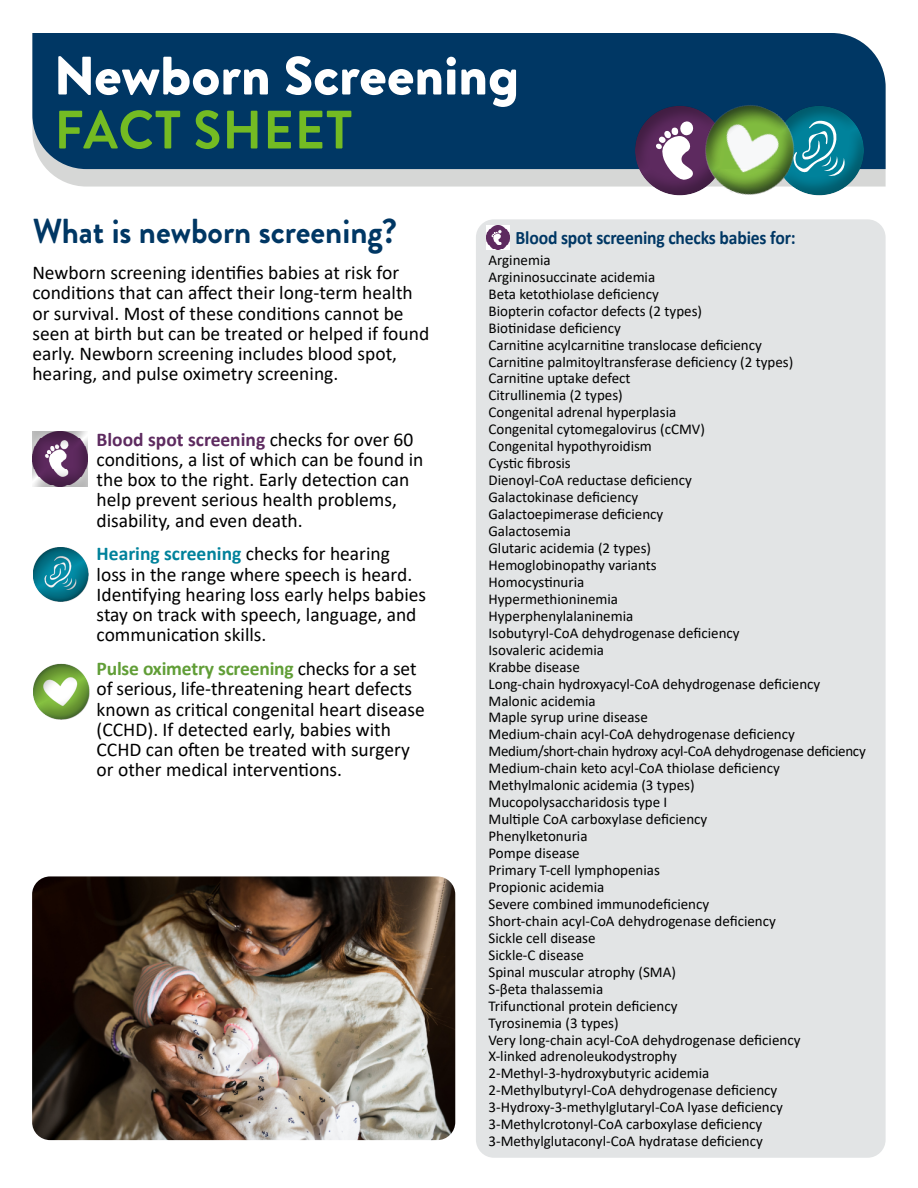
<style>
.page{position:relative;width:918px;height:1188px;background:#fff}
.page>*{position:absolute;margin:0;border:0;box-sizing:border-box;transform-origin:0 0}
.t1{font:900 54px/54px "Brandon Text";color:#fff}
.t2{font:700 34.65px "Brandon Grotesque";color:#003764;scale:.95 1}
.t3{font:19.5px/20.2px "Calibri";color:#000}
.t4{font:700 19.05px "Calibri";letter-spacing:-.01em;color:#003764;scale:.92 1}
.t5{font:15px/17px "Calibri";color:#000}
.s1{font-family:"Brandon Grotesque";font-weight:700;color:#74bb23}
.s2{font-weight:700;color:#5d2a5f}
.s3{font-weight:700;color:#00829b}
.s4{font-weight:700;color:#619e37}
</style>
<div class="page">
<div style="left:476px;top:219px;width:410px;height:939px;background:#e2e4e5;border-radius:18px"></div>
<svg style="left:47px;top:169px;width:839px;height:18px;background:#d6d8d7"></svg>
<div style="left:32px;top:33px;width:854px;height:136px;background:#003764"></div>
<img style="left:486px;top:226px;width:24px;height:23px">
<svg style="left:486px;top:249px;width:24px;height:1px"></svg>
<img style="left:32px;top:876px;width:423px;height:264px">
<div style="left:18px;top:420px;width:82px;height:68px;background:#000;opacity:.3"></div>
<div style="left:19px;top:536px;width:82px;height:68px;background:#000;opacity:.3"></div>
<div style="left:20px;top:653px;width:84px;height:69px;background:#000;opacity:.31"></div>
<div style="left:761px;top:96px;width:115px;height:102px;background:#000;opacity:.31"></div>
<div style="left:621px;top:96px;width:116px;height:102px;background:#000;opacity:.31"></div>
<svg style="left:656px;top:75px;width:189px;height:123px"></svg>
<h1 class="t1" style="left:54px;top:48px;width:466px">Newborn Screening<br><span class="s1">FACT SHEET</span></h1>
<h2 class="t2" style="left:33px;top:207px;width:385px">What is newborn screening?</h2>
<p class="t3" style="left:32px;top:262px;width:398px">Newborn screening identifies babies at risk for conditions that can affect their long-term health or survival. Most of these conditions cannot be seen at birth but can be treated or helped if found early. Newborn screening includes blood spot, hearing, and pulse oximetry screening.</p>
<p class="t3" style="left:97px;top:429px;width:328px"><span class="s2">Blood spot screening</span> checks for over 60 conditions, a list of which can be found in the box to the right. Early detection can help prevent serious health problems, disability, and even death.</p>
<p class="t3" style="left:97px;top:543px;width:331px"><span class="s3">Hearing screening</span> checks for hearing<br>loss in the range where speech is heard.<br>Identifying hearing loss early helps babies stay on track with speech, language, and communication skills.</p>
<p class="t3" style="left:97px;top:658px;width:330px"><span class="s4">Pulse oximetry screening</span> checks for a set of serious, life-threatening heart defects known as critical congenital heart disease (CCHD). If detected early, babies with CCHD can often be treated with surgery or other medical interventions.</p>
<h2 class="t4" style="left:516px;top:224px;width:306px">Blood spot screening checks babies for:</h2>
<p class="t5" style="left:489px;top:251px;width:379px">Arginemia<br>Argininosuccinate acidemia<br>Beta ketothiolase deficiency<br>Biopterin cofactor defects (2 types)<br>Biotinidase deficiency<br>Carnitine acylcarnitine translocase deficiency<br>Carnitine palmitoyltransferase deficiency (2 types)<br>Carnitine uptake defect<br>Citrullinemia (2 types)<br>Congenital adrenal hyperplasia<br>Congenital cytomegalovirus (cCMV)<br>Congenital hypothyroidism<br>Cystic fibrosis<br>Dienoyl-CoA reductase deficiency<br>Galactokinase deficiency<br>Galactoepimerase deficiency<br>Galactosemia<br>Glutaric acidemia (2 types)<br>Hemoglobinopathy variants<br>Homocystinuria<br>Hypermethioninemia<br>Hyperphenylalaninemia<br>Isobutyryl-CoA dehydrogenase deficiency<br>Isovaleric acidemia<br>Krabbe disease<br>Long-chain hydroxyacyl-CoA dehydrogenase deficiency<br>Malonic acidemia<br>Maple syrup urine disease<br>Medium-chain acyl-CoA dehydrogenase deficiency<br>Medium/short-chain hydroxy acyl-CoA dehydrogenase deficiency<br>Medium-chain keto acyl-CoA thiolase deficiency<br>Methylmalonic acidemia (3 types)<br>Mucopolysaccharidosis type I<br>Multiple CoA carboxylase deficiency<br>Phenylketonuria<br>Pompe disease<br>Primary T-cell lymphopenias<br>Propionic acidemia<br>Severe combined immunodeficiency<br>Short-chain acyl-CoA dehydrogenase deficiency<br>Sickle cell disease<br>Sickle-C disease<br>Spinal muscular atrophy (SMA)<br>S-βeta thalassemia<br>Trifunctional protein deficiency<br>Tyrosinemia (3 types)<br>Very long-chain acyl-CoA dehydrogenase deficiency<br>X-linked adrenoleukodystrophy<br>2-Methyl-3-hydroxybutyric acidemia<br>2-Methylbutyryl-CoA dehydrogenase deficiency<br>3-Hydroxy-3-methylglutaryl-CoA lyase deficiency<br>3-Methylcrotonyl-CoA carboxylase deficiency<br>3-Methylglutaconyl-CoA hydratase deficiency</p>
</div>
